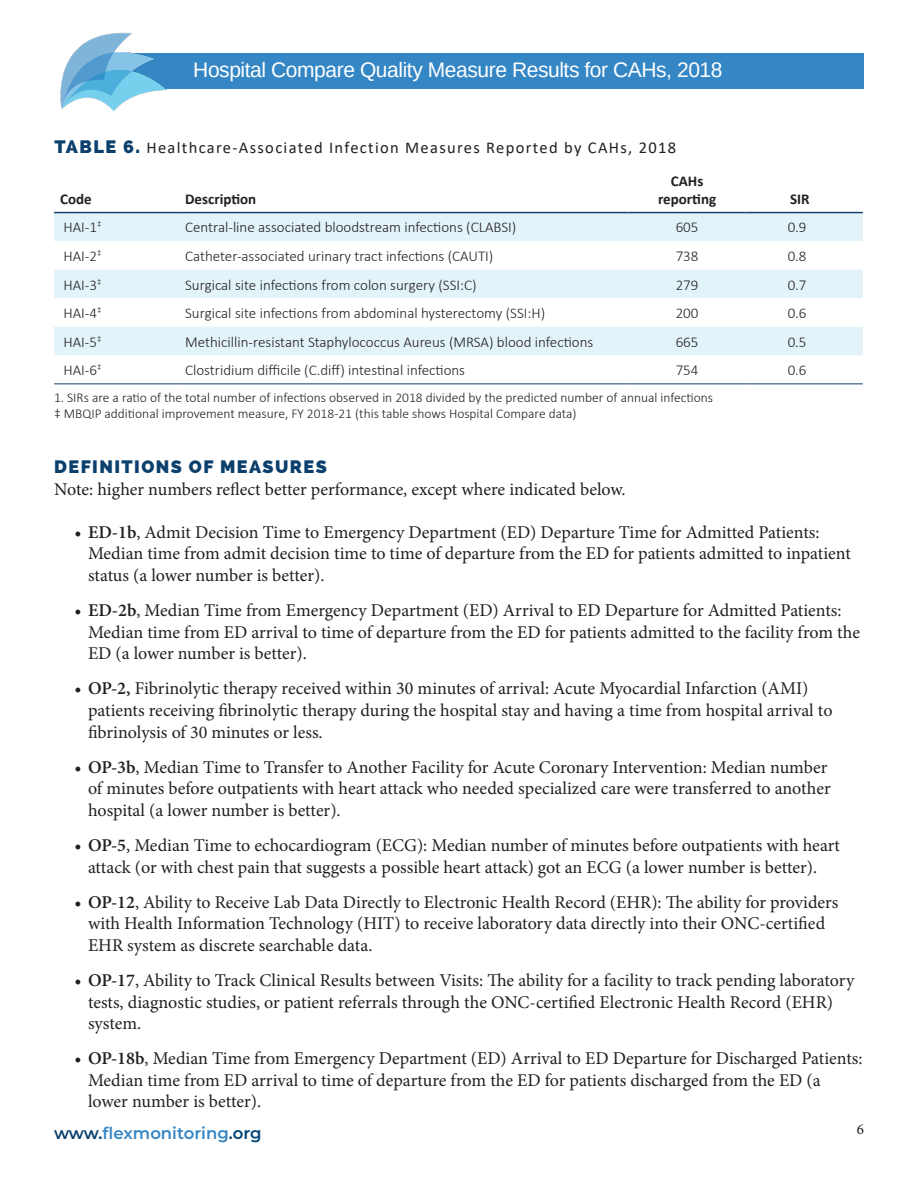
<style>
.page{position:relative;width:918px;height:1188px;background:#fff}
.page>*{position:absolute;margin:0;border:0;box-sizing:border-box;transform-origin:0 0}
.t1{font:21px "Arimo";letter-spacing:-.02em;color:#fff}
.FMT_body_text{font:18px/21.6px "Minion Pro";color:#231f20}
.t2{font:16.5px "Calibri";letter-spacing:.08em;color:#231f20}
.t3{font:600 16.5px "Montserrat";color:#3486c5}
.t4{font:300 15px "Calibri";color:#231f20}
.t5{font:700 15px/18px "Calibri";color:#231f20;text-align:center}
.t6{font:15px "Minion Pro";color:#231f20}
.t7{font:300 13.5px "Calibri";color:#231f20}
.s1{font-family:"Raleway";font-weight:800;font-size:18px;color:#0b406d}
.s2{font-family:"Raleway";font-weight:800;color:#0b406d}
.s3{font-weight:600}
.s4{color:#0b406d}
.s5{color:#004577}
</style>
<div class="page">
<div style="left:111px;top:53px;width:753px;height:36px;background:#3486c5"></div>
<img style="left:60px;top:32px;width:107px;height:78px">
<svg style="left:54px;top:211px;width:809px;height:1px"></svg>
<svg style="left:54px;top:213px;width:809px;height:142px;fill:#e2f3fa"></svg>
<hr style="left:54px;top:212px;width:125px;height:1px;background:#15406d">
<hr style="left:179px;top:212px;width:450px;height:1px;background:#15406d">
<hr style="left:629px;top:212px;width:117px;height:1px;background:#15406d">
<hr style="left:746px;top:212px;width:117px;height:1px;background:#15406d">
<hr style="left:54px;top:383px;width:125px;height:1px;background:#15406d">
<hr style="left:179px;top:383px;width:450px;height:1px;background:#15406d">
<hr style="left:629px;top:383px;width:117px;height:1px;background:#15406d">
<hr style="left:746px;top:383px;width:117px;height:1px;background:#15406d">
<p class="t1" style="left:193px;top:56px;width:531px">Hospital Compare Quality Measure Results for CAHs, 2018</p>
<p class="t2" style="left:54px;top:136px;width:623px"><span class="s1">TABLE 6.</span> Healthcare-Associated Infection Measures Reported by CAHs, 2018</p>
<p class="t5" style="left:60px;top:190px;width:33px">Code</p>
<p class="t5" style="left:185px;top:190px;width:73px">Description</p>
<p class="t5" style="left:658px;top:172px;width:60px">CAHs reporting</p>
<p class="t5" style="left:790px;top:190px;width:21px">SIR</p>
<p class="t4" style="left:64px;top:218px;width:39px">HAI-1<sup>‡</sup></p>
<p class="t4" style="left:185px;top:218px;width:333px">Central-line associated bloodstream infections (CLABSI)</p>
<p class="t4" style="left:676px;top:218px;width:24px">605</p>
<p class="t4" style="left:788px;top:218px;width:20px">0.9</p>
<p class="t4" style="left:64px;top:247px;width:39px">HAI-2<sup>‡</sup></p>
<p class="t4" style="left:185px;top:247px;width:310px">Catheter-associated urinary tract infections (CAUTI)</p>
<p class="t4" style="left:676px;top:247px;width:24px">738</p>
<p class="t4" style="left:788px;top:247px;width:20px">0.8</p>
<p class="t4" style="left:64px;top:275px;width:39px">HAI-3<sup>‡</sup></p>
<p class="t4" style="left:185px;top:275px;width:293px">Surgical site infections from colon surgery (SSI:C)</p>
<p class="t4" style="left:676px;top:275px;width:24px">279</p>
<p class="t4" style="left:788px;top:275px;width:20px">0.7</p>
<p class="t4" style="left:64px;top:304px;width:39px">HAI-4<sup>‡</sup></p>
<p class="t4" style="left:185px;top:304px;width:362px">Surgical site infections from abdominal hysterectomy (SSI:H)</p>
<p class="t4" style="left:676px;top:304px;width:24px">200</p>
<p class="t4" style="left:788px;top:304px;width:20px">0.6</p>
<p class="t4" style="left:64px;top:332px;width:39px">HAI-5<sup>‡</sup></p>
<p class="t4" style="left:185px;top:332px;width:410px">Methicillin-resistant Staphylococcus Aureus (MRSA) blood infections</p>
<p class="t4" style="left:676px;top:332px;width:24px">665</p>
<p class="t4" style="left:788px;top:332px;width:20px">0.5</p>
<p class="t4" style="left:64px;top:361px;width:39px">HAI-6<sup>‡</sup></p>
<p class="t4" style="left:185px;top:361px;width:281px">Clostridium difficile (C.diff) intestinal infections</p>
<p class="t4" style="left:676px;top:361px;width:24px">754</p>
<p class="t4" style="left:788px;top:361px;width:20px">0.6</p>
<p class="t7" style="left:54px;top:389px;width:661px">1. SIRs are a ratio of the total number of infections observed in 2018 divided by the predicted number of annual infections</p>
<p class="t7" style="left:54px;top:405px;width:524px">‡ MBQIP additional improvement measure, FY 2018-21 (this table shows Hospital Compare data)</p>
<p class="FMT_body_text" style="left:54px;top:456px;width:573px"><span class="s2">DEFINITIONS OF MEASURES<br></span>Note: higher numbers reflect better performance, except where indicated below.</p>
<p class="FMT_body_text" style="left:88px;top:521px;width:764px;text-indent:-14px"><span class="s3">• ED-1b</span>, Admit Decision Time to Emergency Department (ED) Departure Time for Admitted Patients:<br>Median time from admit decision time to time of departure from the ED for patients admitted to inpatient status (a lower number is better).</p>
<p class="FMT_body_text" style="left:88px;top:600px;width:774px;text-indent:-14px"><span class="s3">• ED-2b</span>, Median Time from Emergency Department (ED) Arrival to ED Departure for Admitted Patients:<br>Median time from ED arrival to time of departure from the ED for patients admitted to the facility from the<br>ED (a lower number is better).</p>
<p class="FMT_body_text" style="left:88px;top:678px;width:746px;text-indent:-14px"><span class="s3">• OP-2,</span> Fibrinolytic therapy received within 30 minutes of arrival: Acute Myocardial Infarction (AMI) patients receiving fibrinolytic therapy during the hospital stay and having a time from hospital arrival to fibrinolysis of 30 minutes or less.</p>
<p class="FMT_body_text" style="left:88px;top:756px;width:744px;text-indent:-14px"><span class="s3">• OP-3b</span>, Median Time to Transfer to Another Facility for Acute Coronary Intervention: Median number of minutes before outpatients with heart attack who needed specialized care were transferred to another hospital (a lower number is better).</p>
<p class="FMT_body_text" style="left:75px;top:834px;width:767px;text-align:center"><span class="s3">• OP-5</span>, Median Time to echocardiogram (ECG): Median number of minutes before outpatients with heart attack (or with chest pain that suggests a possible heart attack) got an ECG (a lower number is better).</p>
<p class="FMT_body_text" style="left:88px;top:891px;width:752px;text-indent:-14px"><span class="s3">• OP-12</span>, Ability to Receive Lab Data Directly to Electronic Health Record (EHR): The ability for providers with Health Information Technology (HIT) to receive laboratory data directly into their ONC-certified<br>EHR system as discrete searchable data.</p>
<p class="FMT_body_text" style="left:88px;top:969px;width:768px;text-indent:-14px"><span class="s3">• OP-17</span>, Ability to Track Clinical Results between Visits: The ability for a facility to track pending laboratory tests, diagnostic studies, or patient referrals through the ONC-certified Electronic Health Record (EHR) system.</p>
<p class="FMT_body_text" style="left:88px;top:1048px;width:776px;text-indent:-14px"><span class="s3">• OP-18b</span>, Median Time from Emergency Department (ED) Arrival to ED Departure for Discharged Patients:<br>Median time from ED arrival to time of departure from the ED for patients discharged from the ED (a lower number is better).</p>
<p class="t3" style="left:54px;top:1121px;width:209px"><span class="s4">www.</span>flexmonitoring<span class="s4">.</span><span class="s5">org</span></p>
<p class="t6" style="left:857px;top:1119px;width:9px">6</p>
</div>
